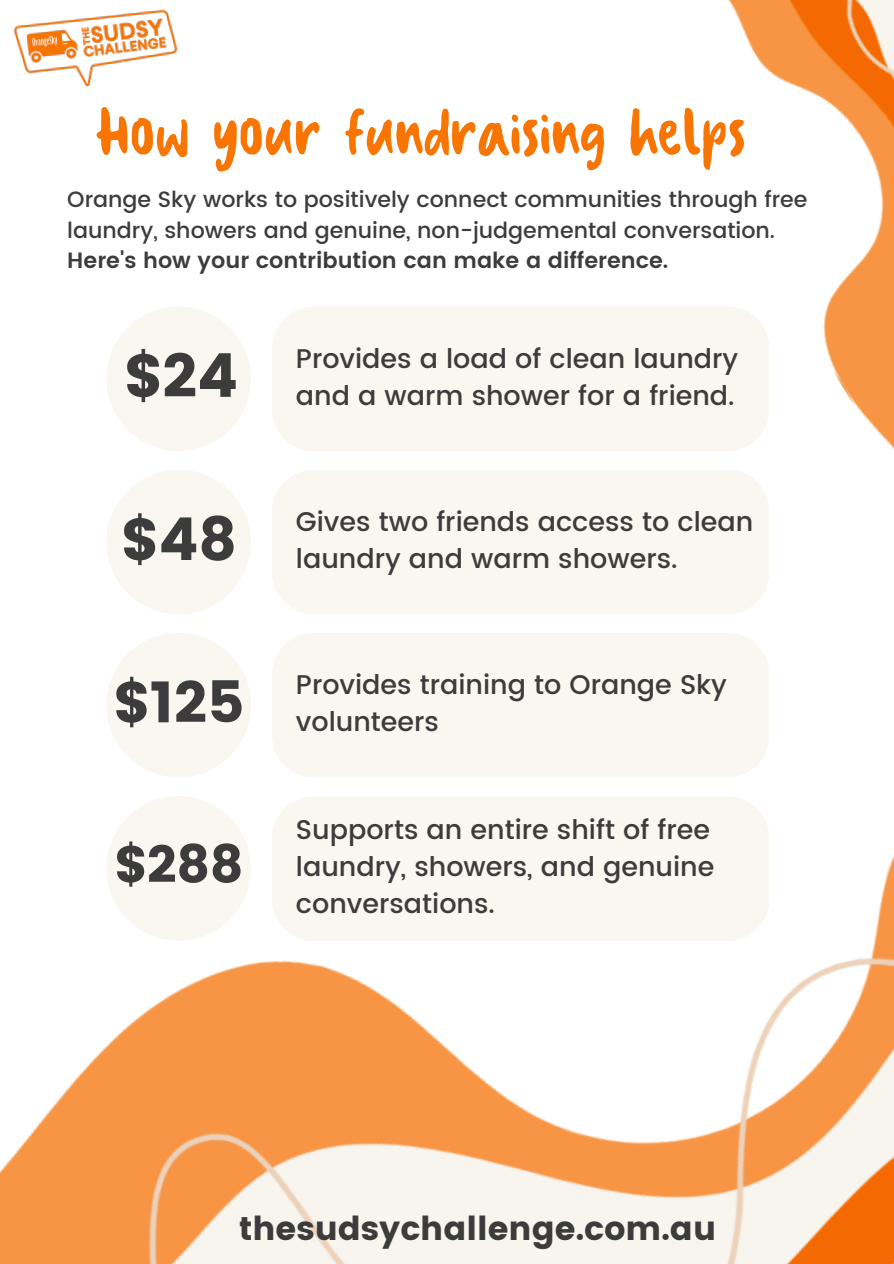
<style>
.page{position:relative;width:894px;height:1264px;background:#fff}
.page>*{position:absolute;margin:0;border:0;box-sizing:border-box;transform-origin:0 0}
.t1{font:66px "Sookie";color:#f77500}
.t2{font:60.6px "Poppins";color:#3c3c3c}
.t3{font:59.1px "Poppins";color:#3c3c3c}
.t4{font:57.45px "Poppins";color:#3c3c3c}
.t5{font:51.45px "Poppins";color:#3c3c3c}
.t6{font:33px "Poppins";color:#3c3c3c}
.t7{font:500 27px/37px "Poppins";color:#3c3c3c}
.t8{font:500 22.2px/30.5px "Poppins";color:#3c3c3c}
.s1{font-weight:600}
</style>
<div class="page">
<img style="left:728px;top:0;width:165px;height:449px">
<img style="left:0;top:472px;width:893px;height:791px">
<div style="left:106px;top:633px;width:145px;height:144px;background:#faf6f0;border-radius:50%"></div>
<div style="left:106px;top:470px;width:145px;height:144px;background:#faf6f0;border-radius:50%"></div>
<div style="left:106px;top:306px;width:145px;height:145px;background:#faf6f0;border-radius:50%"></div>
<div style="left:106px;top:796px;width:145px;height:144px;background:#faf6f0;border-radius:50%"></div>
<div style="left:272px;top:306px;width:496px;height:145px;background:#faf6f0"></div>
<div style="left:272px;top:470px;width:496px;height:144px;background:#faf6f0"></div>
<div style="left:272px;top:633px;width:496px;height:144px;background:#faf6f0"></div>
<div style="left:272px;top:796px;width:496px;height:145px;background:#faf6f0"></div>
<img style="left:13px;top:9px;width:165px;height:78px">
<p class="t1" style="left:97px;top:107px;width:651px">How your fundraising helps</p>
<p class="t8" style="left:67px;top:184px;width:741px">Orange Sky works to positively connect communities through free laundry, showers and genuine, non-judgemental conversation.<br><span class="s1">Here's how your contribution can make a difference.</span></p>
<p class="t2" style="left:123px;top:340px;width:116px">$24</p>
<p class="t3" style="left:120px;top:505px;width:118px">$48</p>
<p class="t4" style="left:113px;top:669px;width:133px">$125</p>
<p class="t5" style="left:114px;top:834px;width:131px">$288</p>
<p class="t7" style="left:296px;top:339px;width:443px">Provides a load of clean laundry and a warm shower for a friend.</p>
<p class="t7" style="left:296px;top:503px;width:458px">Gives two friends access to clean laundry and warm showers.</p>
<p class="t7" style="left:296px;top:666px;width:432px">Provides training to Orange Sky volunteers</p>
<p class="t7" style="left:296px;top:811px;width:420px">Supports an entire shift of free laundry, showers, and genuine conversations.</p>
<p class="t6" style="left:238px;top:1209px;width:479px">thesudsychallenge.com.au</p>
</div>
